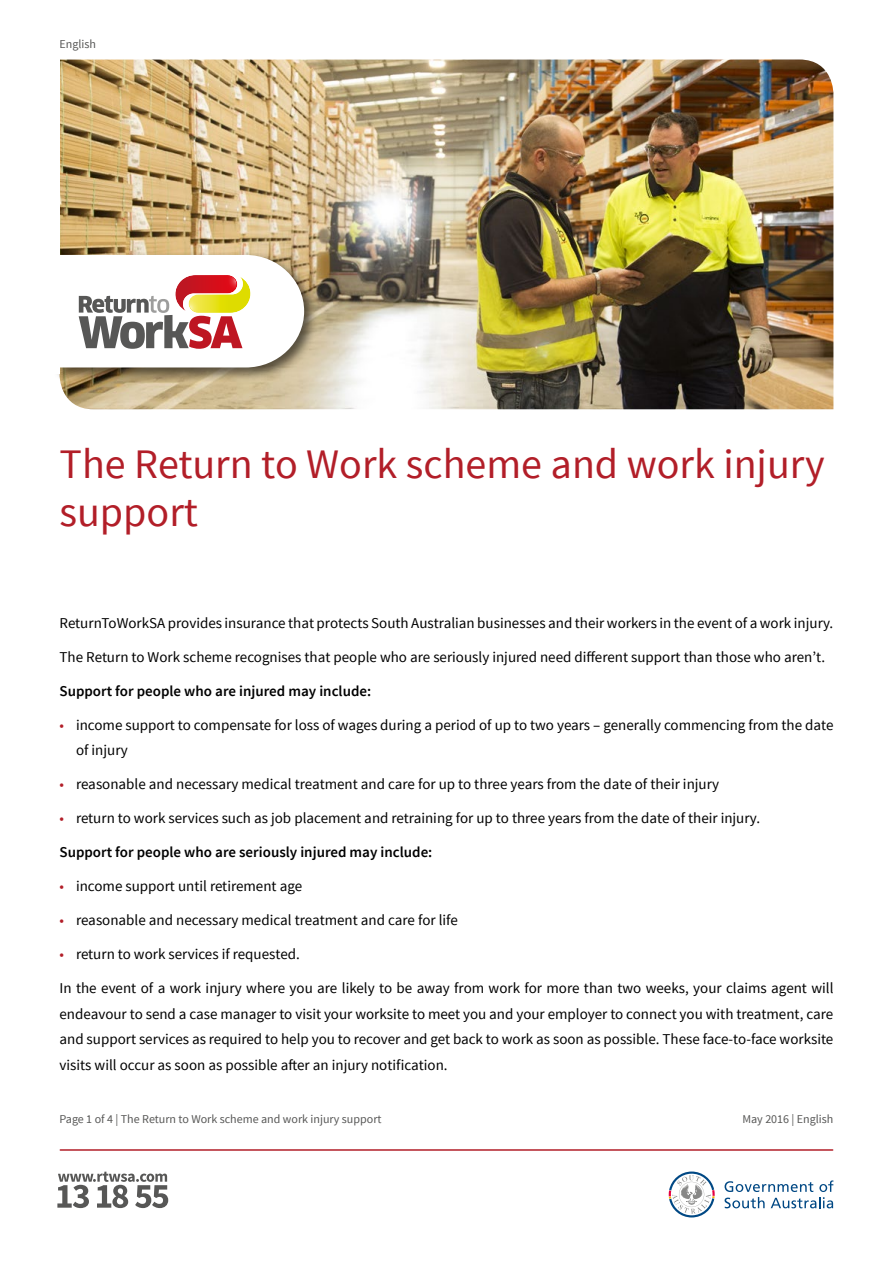
<style>
.page{position:relative;width:893px;height:1263px;background:#fff}
.page>*{position:absolute;margin:0;border:0;box-sizing:border-box;transform-origin:0 0}
.t1{font:42px/48px "Source Sans Pro";color:#b21e28}
.t2{font:15px/25.5px "Source Sans Pro";color:#000}
.t3{font:600 15px "Source Sans Pro";color:#000}
.t4{font:12px "Source Sans Pro";color:#575756}
.s1{color:#b21e28}
</style>
<div class="page">
<hr style="left:60px;top:1149px;width:773px;height:2px;background:#b21e28">
<svg style="left:57px;top:1172px;width:111px;height:36px"></svg>
<svg style="left:725px;top:1180px;width:108px;height:28px"></svg>
<svg style="left:669px;top:1171px;width:46px;height:46px"></svg>
<img style="left:60px;top:60px;width:773px;height:349px">
<div style="left:53px;top:252px;width:266px;height:130px;background:#000;opacity:.59"></div>
<svg style="left:60px;top:255px;width:244px;height:112px"></svg>
<div style="left:0;top:0;width:60px;height:373px;background:#fff"></div>
<p class="t4" style="left:60px;top:39px;width:38px">English</p>
<h1 class="t1" style="left:60px;top:443px;width:767px">The Return to Work scheme and work injury support</h1>
<p class="t2" style="left:60px;top:611px;width:775px">ReturnToWorkSA provides insurance that protects South Australian businesses and their workers in the event of a work injury.</p>
<p class="t2" style="left:60px;top:644px;width:767px">The Return to Work scheme recognises that people who are seriously injured need different support than those who aren’t.</p>
<p class="t3" style="left:60px;top:685px;width:313px">Support for people who are injured may include:</p>
<p class="t2" style="left:76px;top:713px;width:759px;text-indent:-16px"><span class="s1">•</span> income support to compensate for loss of wages during a period of up to two years – generally commencing from the date of injury</p>
<p class="t2" style="left:60px;top:773px;width:661px"><span class="s1">•</span> reasonable and necessary medical treatment and care for up to three years from the date of their injury</p>
<p class="t2" style="left:60px;top:807px;width:702px"><span class="s1">•</span> return to work services such as job placement and retraining for up to three years from the date of their injury.</p>
<p class="t3" style="left:60px;top:846px;width:374px">Support for people who are seriously injured may include:</p>
<p class="t2" style="left:60px;top:875px;width:244px"><span class="s1">•</span> income support until retirement age</p>
<p class="t2" style="left:60px;top:909px;width:400px"><span class="s1">•</span> reasonable and necessary medical treatment and care for life</p>
<p class="t2" style="left:60px;top:943px;width:242px"><span class="s1">•</span> return to work services if requested.</p>
<p class="t2" style="left:60px;top:977px;width:775px;text-align:justify">In the event of a work injury where you are likely to be away from work for more than two weeks, your claims agent will endeavour to send a case manager to visit your worksite to meet you and your employer to connect you with treatment, care and support services as required to help you to recover and get back to work as soon as possible. These face-to-face worksite visits will occur as soon as possible after an injury notification.</p>
<p class="t4" style="left:60px;top:1114px;width:324px">Page 1 of 4 | The Return to Work scheme and work injury support</p>
<p class="t4" style="left:742px;top:1114px;width:92px">May 2016 | English</p>
</div>
